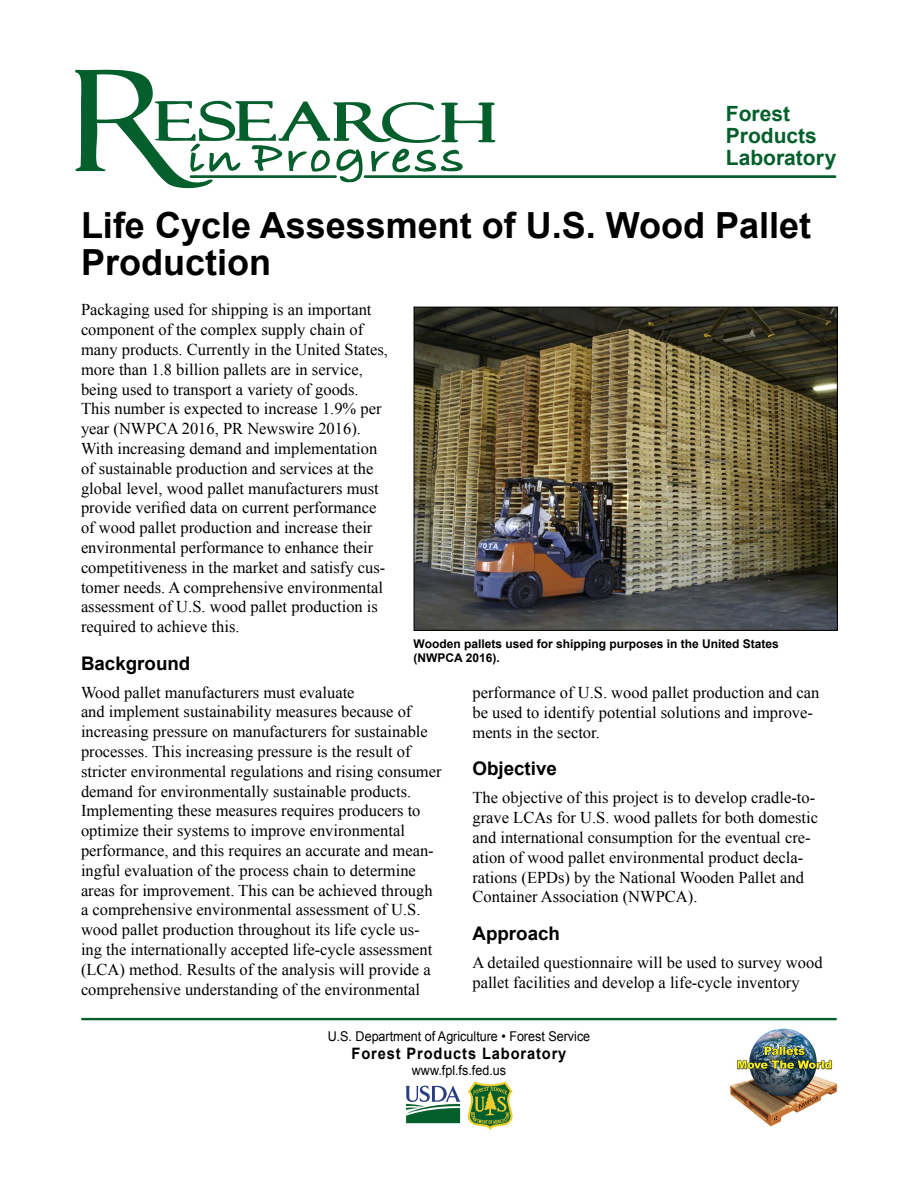
<style>
.page{position:relative;width:918px;height:1188px;background:#fff}
.page>*{position:absolute;margin:0;border:0;box-sizing:border-box;transform-origin:0 0}
.t1{font:700 36px/37.5px "Arial";color:#000}
.t2{font:700 21px/21.9px "Arial";color:#055f2d}
.heading_1{font:700 18.75px "Arial";color:#000}
.body{font:16.5px/19.8px "Times New Roman";color:#000}
.t3{font:700 15.75px "Arial";letter-spacing:.06em;color:#000;scale:.93 1}
.t4{font:13.5px "Arial";color:#000;scale:.93 1}
.Paragraph_Style_1{font:700 12px/14.4px "Arial";color:#000}
</style>
<div class="page">
<hr style="left:82px;top:1018px;width:754px;height:2px;background:#055f2d">
<svg style="left:406px;top:1085px;width:55px;height:38px"></svg>
<svg style="left:468px;top:1082px;width:45px;height:48px"></svg>
<svg style="left:75px;top:69px;width:421px;height:120px"></svg>
<hr style="left:191px;top:175px;width:145px;height:3px;background:#055f2d">
<hr style="left:365px;top:175px;width:470px;height:3px;background:#055f2d">
<img style="left:416px;top:309px;width:420px;height:320px">
<div style="left:414px;top:307px;width:424px;height:324px;border:1px solid #000"></div>
<img style="left:730px;top:1028px;width:107px;height:99px">
<p class="t2" style="left:726px;top:104px;width:112px">Forest<br>Products<br>Laboratory</p>
<p class="t1" style="left:81px;top:208px;width:732px">Life Cycle Assessment of U.S. Wood Pallet<br>Production</p>
<p class="body" style="left:81px;top:300px;width:309px">Packaging used for shipping is an important component of the complex supply chain of many products. Currently in the United States, more than 1.8 billion pallets are in service, being used to transport a variety of goods.<br>This number is expected to increase 1.9% per year (NWPCA 2016, PR Newswire 2016).<br>With increasing demand and implementation of sustainable production and services at the global level, wood pallet manufacturers must provide verified data on current performance of wood pallet production and increase their environmental performance to enhance their competitiveness in the market and satisfy cus&shy;tomer needs. A comprehensive environmental assessment of U.S. wood pallet production is required to achieve this.</p>
<p class="heading_1" style="left:81px;top:651px;width:111px">Background</p>
<p class="body" style="left:81px;top:682px;width:362px">Wood pallet manufacturers must evaluate<br>and implement sustainability measures because of increasing pressure on manufacturers for sustainable processes. This increasing pressure is the result of stricter environmental regulations and rising consumer demand for environmentally sustainable products.<br>Implementing these measures requires producers to optimize their systems to improve environmental performance, and this requires an accurate and mean&shy;ingful evaluation of the process chain to determine areas for improvement. This can be achieved through a comprehensive environmental assessment of U.S. wood pallet production throughout its life cycle us&shy;ing the internationally accepted life-cycle assessment (LCA) method. Results of the analysis will provide a comprehensive understanding of the environmental</p>
<p class="body" style="left:472px;top:683px;width:348px">performance of U.S. wood pallet production and can be used to identify potential solutions and improve&shy;ments in the sector.</p>
<p class="Paragraph_Style_1" style="left:414px;top:637px;width:367px">Wooden pallets used for shipping purposes in the United States (NWPCA 2016).</p>
<p class="heading_1" style="left:472px;top:756px;width:86px">Objective</p>
<p class="body" style="left:472px;top:788px;width:347px">The objective of this project is to develop cradle-to&shy;grave LCAs for U.S. wood pallets for both domestic and international consumption for the eventual cre&shy;ation of wood pallet environmental product decla&shy;rations (EPDs) by the National Wooden Pallet and Container Association (NWPCA).</p>
<p class="heading_1" style="left:472px;top:921px;width:89px">Approach</p>
<p class="body" style="left:472px;top:952px;width:352px">A detailed questionnaire will be used to survey wood pallet facilities and develop a life-cycle inventory</p>
<p class="t4" style="left:328px;top:1027px;width:284px">U.S. Department of Agriculture • Forest Service</p>
<p class="t3" style="left:352px;top:1043px;width:233px">Forest Products Laboratory</p>
<p class="t4" style="left:412px;top:1062px;width:103px">www.fpl.fs.fed.us</p>
</div>
